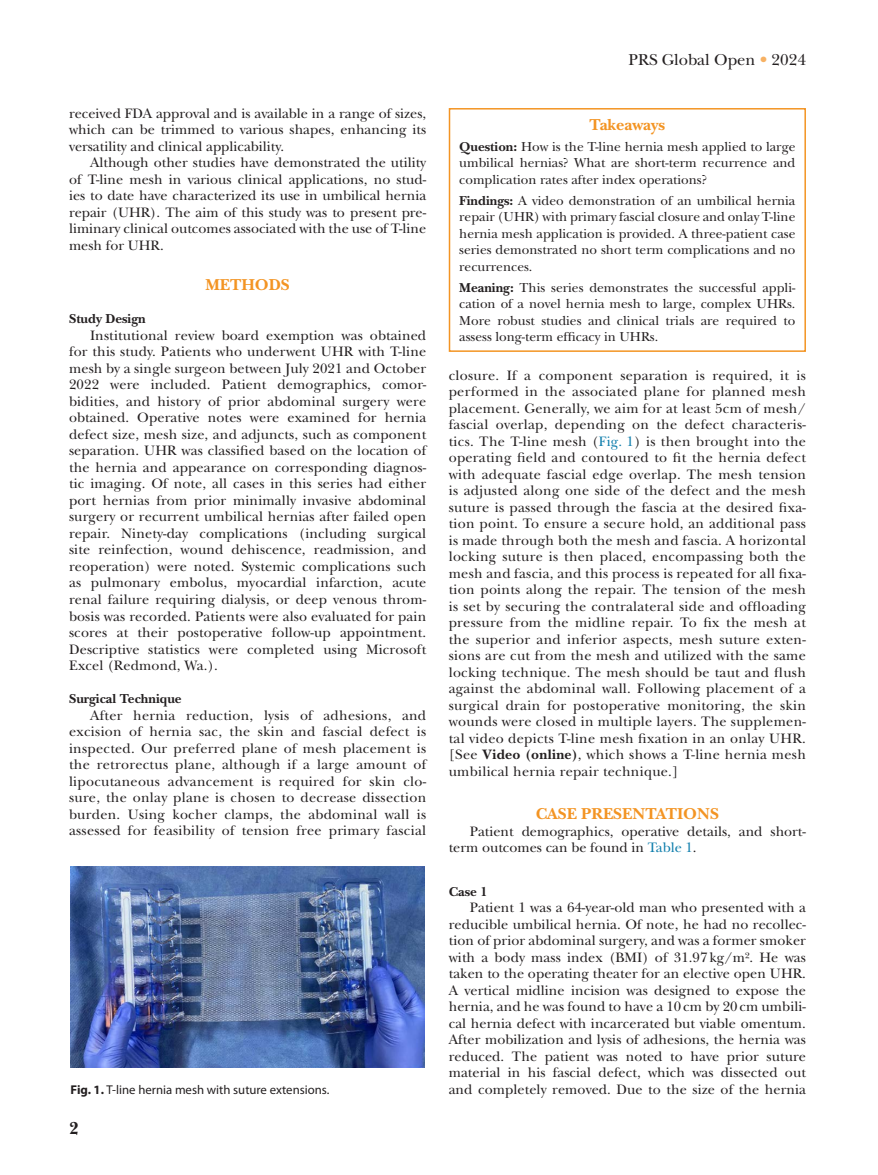
<style>
.page{position:relative;width:878px;height:1175px;background:#fff}
.page>*{position:absolute;margin:0;border:0;box-sizing:border-box;transform-origin:0 0}
.t1{font:700 18px "New Baskerville Std";color:#231f20}
.t2{font:700 16.5px "New Baskerville Std";color:#f39423}
.t3{font:16.5px "New Baskerville Std";color:#231f20}
.t4{font:14.25px/16.5px "New Baskerville Std";letter-spacing:.005em;color:#231f20;text-align:justify}
.t5{font:13.5px/16.5px "New Baskerville Std";color:#231f20;text-align:justify}
.t6{font:700 13.5px "New Baskerville Std";color:#231f20}
.t7{font:12.75px "Myriad Pro";color:#231f20}
.s1{font-weight:700}
.s2{color:#f7b163}
.s3{color:#0f7eac}
</style>
<div class="page">
<div style="left:448px;top:108px;width:358px;height:244px;border:2px solid #f39423"></div>
<img style="left:71px;top:866px;width:354px;height:201px">
<p class="t4" style="left:69px;top:105px;width:359px">received FDA approval and is available in a range of sizes, which can be trimmed to various shapes, enhancing its versatility and clinical applicability.</p>
<p class="t4" style="left:69px;top:154px;width:359px;text-indent:21px">Although other studies have demonstrated the utility of T-line mesh in various clinical applications, no stud&shy;ies to date have characterized its use in umbilical hernia repair (UHR). The aim of this study was to present pre&shy;liminary clinical outcomes associated with the use of T-line mesh for UHR.</p>
<p class="t2" style="left:205px;top:275px;width:86px">METHODS</p>
<p class="t6" style="left:69px;top:311px;width:78px">Study Design</p>
<p class="t4" style="left:69px;top:327px;width:359px;text-indent:21px">Institutional review board exemption was obtained for this study. Patients who underwent UHR with T-line mesh by a single surgeon between July 2021 and October 2022 were included. Patient demographics, comor&shy;bidities, and history of prior abdominal surgery were obtained. Operative notes were examined for hernia defect size, mesh size, and adjuncts, such as component separation. UHR was classified based on the location of the hernia and appearance on corresponding diagnos&shy;tic imaging. Of note, all cases in this series had either port hernias from prior minimally invasive abdominal surgery or recurrent umbilical hernias after failed open repair. Ninety-day complications (including surgical site reinfection, wound dehiscence, readmission, and reoperation) were noted. Systemic complications such as pulmonary embolus, myocardial infarction, acute renal failure requiring dialysis, or deep venous throm&shy;bosis was recorded. Patients were also evaluated for pain scores at their postoperative follow-up appointment.<br>Descriptive statistics were completed using Microsoft Excel (Redmond, Wa.).</p>
<p class="t6" style="left:69px;top:690px;width:114px">Surgical Technique</p>
<p class="t4" style="left:69px;top:706px;width:359px;text-indent:21px">After hernia reduction, lysis of adhesions, and excision of hernia sac, the skin and fascial defect is inspected. Our preferred plane of mesh placement is the retrorectus plane, although if a large amount of lipocutaneous advancement is required for skin clo&shy;sure, the onlay plane is chosen to decrease dissection burden. Using kocher clamps, the abdominal wall is assessed for feasibility of tension free primary fascial</p>
<p class="t7" style="left:70px;top:1081px;width:260px"><span class="s1">Fig. 1.</span> T-line hernia mesh with suture extensions.</p>
<p class="t1" style="left:69px;top:1118px;width:11px">2</p>
<p class="t3" style="left:628px;top:50px;width:179px">PRS Global Open <span class="s2">•</span> 2024</p>
<p class="t2" style="left:589px;top:115px;width:77px">Takeaways</p>
<p class="t5" style="left:459px;top:138px;width:338px"><span class="s1">Question:</span> How is the T-line hernia mesh applied to large umbilical hernias? What are short-term recurrence and complication rates after index operations?</p>
<p class="t5" style="left:459px;top:192px;width:338px"><span class="s1">Findings:</span> A video demonstration of an umbilical hernia repair (UHR) with primary fascial closure and onlay T-line hernia mesh application is provided. A three-patient case series demonstrated no short term complications and no recurrences.</p>
<p class="t5" style="left:459px;top:279px;width:338px"><span class="s1">Meaning:</span> This series demonstrates the successful appli&shy;cation of a novel hernia mesh to large, complex UHRs.<br>More robust studies and clinical trials are required to assess long-term efficacy in UHRs.</p>
<p class="t4" style="left:449px;top:367px;width:359px">closure. If a component separation is required, it is performed in the associated plane for planned mesh placement. Generally, we aim for at least 5cm of mesh/ fascial overlap, depending on the defect characteris&shy;tics. The T-line mesh (<span class="s3">Fig. 1</span>) is then brought into the operating field and contoured to fit the hernia defect with adequate fascial edge overlap. The mesh tension is adjusted along one side of the defect and the mesh suture is passed through the fascia at the desired fixa&shy;tion point. To ensure a secure hold, an additional pass is made through both the mesh and fascia. A horizontal locking suture is then placed, encompassing both the mesh and fascia, and this process is repeated for all fixa&shy;tion points along the repair. The tension of the mesh is set by securing the contralateral side and offloading pressure from the midline repair. To fix the mesh at the superior and inferior aspects, mesh suture exten&shy;sions are cut from the mesh and utilized with the same locking technique. The mesh should be taut and flush against the abdominal wall. Following placement of a surgical drain for postoperative monitoring, the skin wounds were closed in multiple layers. The supplemen&shy;tal video depicts T-line mesh fixation in an onlay UHR. [See <span class="s1">Video (online)</span>, which shows a T-line hernia mesh umbilical hernia repair technique.]</p>
<p class="t2" style="left:535px;top:804px;width:185px">CASE PRESENTATIONS</p>
<p class="t4" style="left:448px;top:823px;width:359px;text-indent:21px">Patient demographics, operative details, and short&shy;term outcomes can be found in <span class="s3">Table 1</span>.</p>
<p class="t6" style="left:448px;top:883px;width:40px">Case 1</p>
<p class="t4" style="left:448px;top:899px;width:359px;text-indent:21px">Patient 1 was a 64-year-old man who presented with a reducible umbilical hernia. Of note, he had no recollec&shy;tion of prior abdominal surgery, and was a former smoker with a body mass index (BMI) of 31.97 kg/m². He was taken to the operating theater for an elective open UHR.<br>A vertical midline incision was designed to expose the hernia, and he was found to have a 10 cm by 20 cm umbili&shy;cal hernia defect with incarcerated but viable omentum.<br>After mobilization and lysis of adhesions, the hernia was reduced. The patient was noted to have prior suture material in his fascial defect, which was dissected out and completely removed. Due to the size of the hernia</p>
</div>
